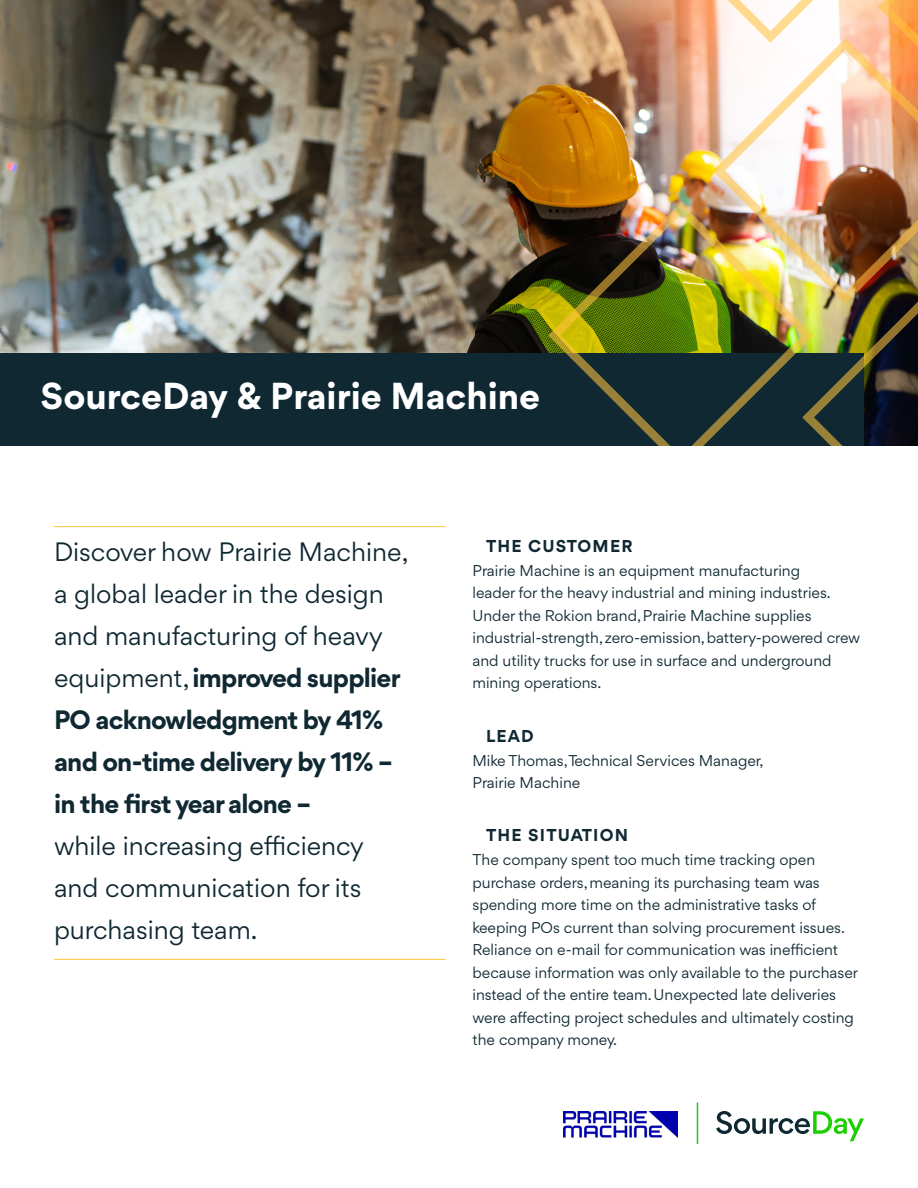
<style>
.page{position:relative;width:918px;height:1188px;background:#fff}
.page>*{position:absolute;margin:0;border:0;box-sizing:border-box;transform-origin:0 0}
.t1{font:700 36px "Gordita";color:#fff}
.Intro_Paragraph{font:25.5px/42px "Gordita";color:#0f2832}
.Subheads{font:700 16.5px "Gordita";letter-spacing:.075em;color:#0f2832}
.Body{font:15px/22.5px "Gordita";color:#0f2832}
.s1{font-weight:700}
</style>
<div class="page">
<img style="left:0;top:0;width:918px;height:446px">
<div style="left:0;top:353px;width:864px;height:92px;background:#0f2832"></div>
<img style="left:563px;top:1112px;width:114px;height:25px">
<svg style="left:716px;top:1111px;width:148px;height:30px"></svg>
<hr style="left:697px;top:1102px;width:1px;height:42px;background:#1ac81f">
<hr style="left:54px;top:526px;width:392px;height:1px;background:#ffc33f">
<hr style="left:54px;top:959px;width:392px;height:1px;background:#ffc33f">
<img style="left:547px;top:0;width:371px;height:445px">
<p class="t1" style="left:40px;top:369px;width:501px">SourceDay &amp; Prairie Machine</p>
<p class="Intro_Paragraph" style="left:54px;top:530px;width:356px">Discover how Prairie Machine, a global leader in the design and manufacturing of heavy equipment, <span class="s1">improved supplier<br>PO acknowledgment by 41% and on-time delivery by 11% – in the first year alone –<br></span>while increasing efficiency and communication for its purchasing team.</p>
<p class="Subheads" style="left:486px;top:534px;width:148px">THE CUSTOMER</p>
<p class="Body" style="left:472px;top:559px;width:389px">Prairie Machine is an equipment manufacturing<br>leader for the heavy industrial and mining industries.<br>Under the Rokion brand, Prairie Machine supplies industrial-strength, zero-emission, battery-powered crew and utility trucks for use in surface and underground mining operations.</p>
<p class="Subheads" style="left:486px;top:723px;width:49px">LEAD</p>
<p class="Body" style="left:472px;top:749px;width:293px">Mike Thomas,Technical Services Manager,<br>Prairie Machine</p>
<p class="Subheads" style="left:486px;top:823px;width:144px">THE SITUATION</p>
<p class="Body" style="left:472px;top:849px;width:387px">The company spent too much time tracking open purchase orders, meaning its purchasing team was spending more time on the administrative tasks of keeping POs current than solving procurement issues.<br>Reliance on e-mail for communication was inefficient because information was only available to the purchaser instead of the entire team. Unexpected late deliveries were affecting project schedules and ultimately costing the company money.</p>
</div>
